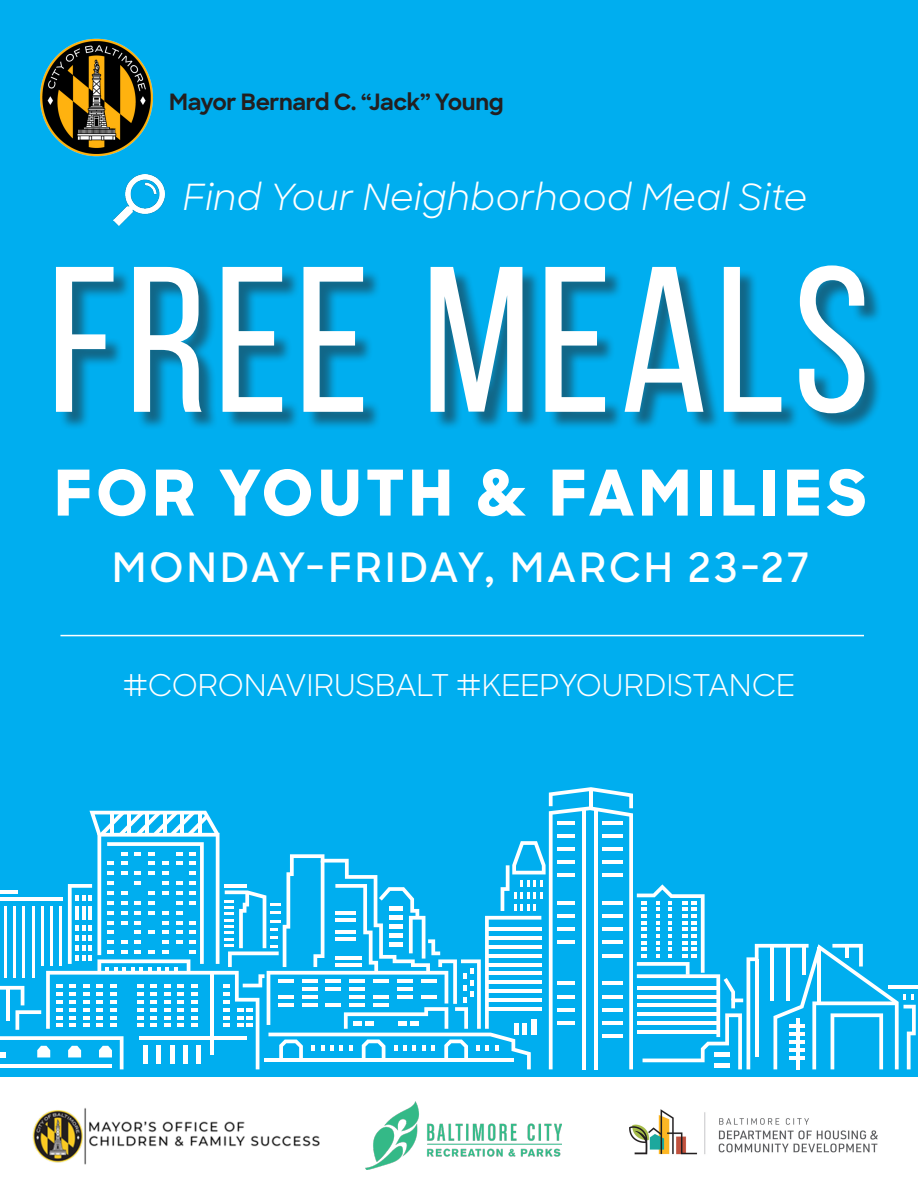
<style>
.page{position:relative;width:918px;height:1188px;background:#fff}
.page>*{position:absolute;margin:0;border:0;box-sizing:border-box;transform-origin:0 0}
.Header_60pt{font:207px "Bebas Neue";letter-spacing:.035em;color:#fff}
.Header_60pt-2{font:800 63px "Sharp Sans";letter-spacing:.07em;color:#fff}
.Header_60pt-3{font:600 40.5px "Sharp Sans";letter-spacing:.07em;color:#fff}
.t1{font:italic 36px "Sharp Sans";color:#fff}
.Header_60pt-4{font:30px "Sharp Sans";letter-spacing:-.025em;color:#fff}
.Header_60pt-5{font:700 22.5px "Sharp Sans";letter-spacing:-.02em;color:#231f20}
</style>
<div class="page">
<div style="left:0;top:0;width:918px;height:1076px;background:#00aeef"></div>
<div style="left:58px;top:268px;width:825px;height:164px;background:#231f20;opacity:.5"></div>
<hr style="left:888px;top:985px;width:30px;height:4px;background:#fff">
<svg style="left:0;top:787px;width:916px;height:282px"></svg>
<div style="left:714px;top:1052px;width:15px;height:5px;background:#fff"></div>
<div style="left:714px;top:1063px;width:15px;height:5px;background:#fff"></div>
<hr style="left:389px;top:907px;width:14px;height:4px;background:#fff">
<div style="left:389px;top:915px;width:14px;height:5px;background:#fff"></div>
<div style="left:389px;top:924px;width:14px;height:5px;background:#fff"></div>
<hr style="left:389px;top:933px;width:14px;height:4px;background:#fff">
<hr style="left:389px;top:942px;width:14px;height:4px;background:#fff">
<img style="left:32px;top:1108px;width:288px;height:57px">
<img style="left:114px;top:175px;width:50px;height:50px">
<hr style="left:60px;top:635px;width:804px;height:1px;background:#fff">
<img style="left:366px;top:1101px;width:195px;height:68px">
<img style="left:629px;top:1109px;width:249px;height:46px">
<img style="left:40px;top:38px;width:113px;height:119px">
<p class="Header_60pt-5" style="left:169px;top:85px;width:336px">Mayor Bernard C. “Jack” Young</p>
<p class="t1" style="left:183px;top:170px;width:626px">Find Your Neighborhood Meal Site</p>
<p class="Header_60pt" style="left:48px;top:228px;width:824px">FREE MEALS</p>
<p class="Header_60pt-2" style="left:54px;top:446px;width:814px">FOR YOUTH &amp; FAMILIES</p>
<p class="Header_60pt-3" style="left:112px;top:537px;width:699px">MONDAY-FRIDAY, MARCH 23-27</p>
<p class="Header_60pt-4" style="left:122px;top:663px;width:675px">#CORONAVIRUSBALT #KEEPYOURDISTANCE</p>
</div>
